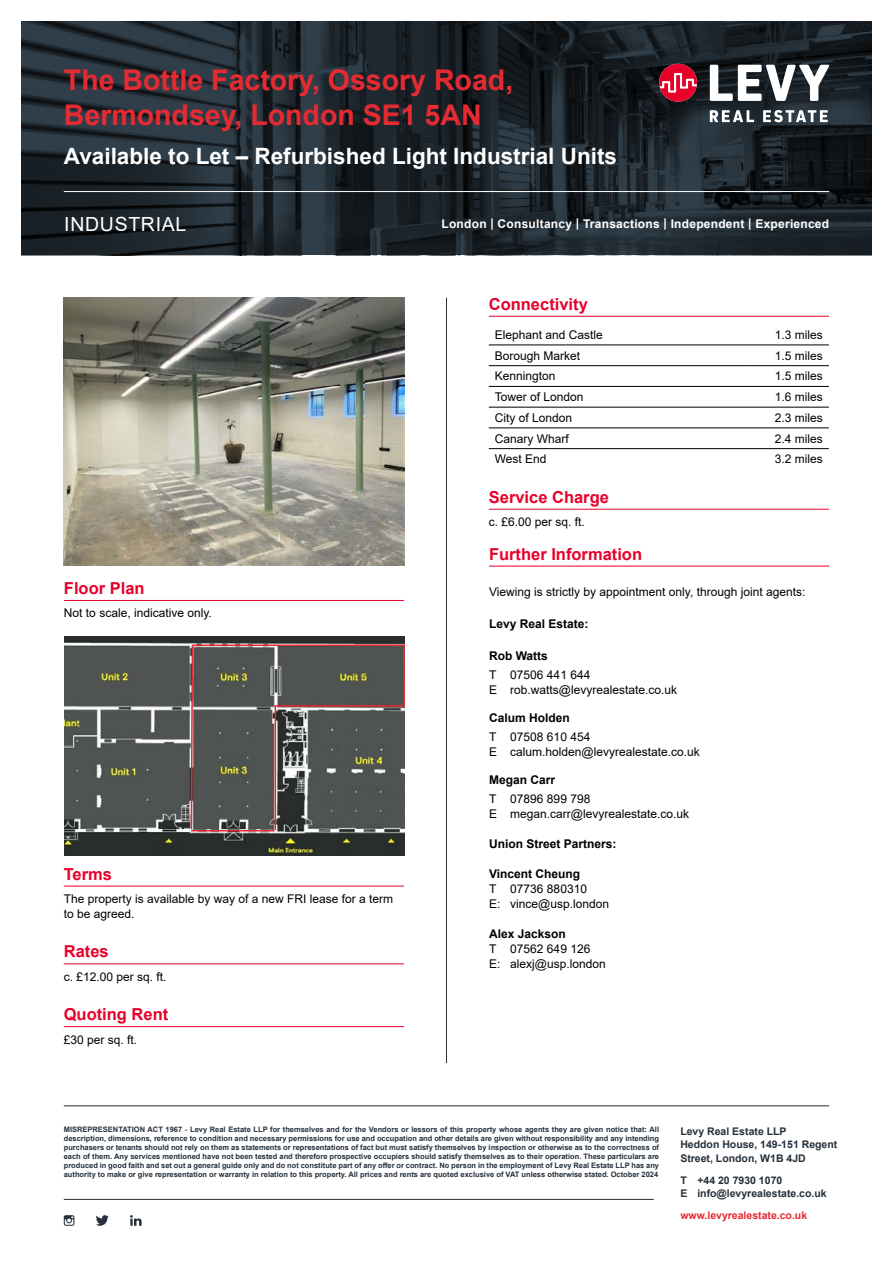
<style>
.page{position:relative;width:893px;height:1263px;background:#fff}
.page>*{position:absolute;margin:0;border:0;box-sizing:border-box;transform-origin:0 0}
.t1{font:700 28.5px/34.2px "Arial";color:#e62a32}
.t2{font:700 22.5px "Arial";color:#fff}
.t3{font:19.5px "Arial";letter-spacing:.035em;color:#fff}
.t4{font:700 16.5px "Arial";color:#e8002a}
.t5{font:12px/15px "Arial";color:#000}
.t6{font:700 12px "Arial";color:#000}
.t7{font:700 12px "Arial";letter-spacing:.02em;color:#fff}
.t8{font:700 10.5px/13.5px "Arial";color:#25303b}
.t9{font:700 10.5px "Arial";color:#e62a32}
.t10{font:700 7.5px/9px "Arial";color:#25303b;text-align:justify}
</style>
<div class="page">
<svg style="left:21px;top:21px;width:851px;height:234px;background:#1d262d"></svg>
<svg style="left:710px;top:65px;width:119px;height:36px"></svg>
<svg style="left:710px;top:110px;width:44px;height:12px"></svg>
<svg style="left:763px;top:110px;width:65px;height:12px"></svg>
<svg style="left:659px;top:64px;width:38px;height:38px"></svg>
<hr style="left:64px;top:1199px;width:590px;height:1px;background:#25303b">
<hr style="left:64px;top:1105px;width:765px;height:1px;background:#25303b">
<hr style="left:446px;top:298px;width:1px;height:765px;background:#25303b">
<hr style="left:64px;top:191px;width:765px;height:1px;background:#fff">
<svg style="left:130px;top:1215px;width:12px;height:11px"></svg>
<svg style="left:96px;top:1215px;width:13px;height:11px"></svg>
<svg style="left:64px;top:1215px;width:10px;height:11px"></svg>
<hr style="left:489px;top:316px;width:340px;height:1px;background:#e8002a">
<hr style="left:489px;top:509px;width:340px;height:1px;background:#e8002a">
<hr style="left:489px;top:345px;width:257px;height:1px;background:#000">
<hr style="left:746px;top:345px;width:83px;height:1px;background:#000">
<hr style="left:489px;top:365px;width:257px;height:1px;background:#000">
<hr style="left:746px;top:365px;width:83px;height:1px;background:#000">
<hr style="left:489px;top:386px;width:257px;height:1px;background:#000">
<hr style="left:746px;top:386px;width:83px;height:1px;background:#000">
<hr style="left:489px;top:407px;width:257px;height:1px;background:#000">
<hr style="left:746px;top:407px;width:83px;height:1px;background:#000">
<hr style="left:489px;top:428px;width:257px;height:1px;background:#000">
<hr style="left:746px;top:428px;width:83px;height:1px;background:#000">
<hr style="left:489px;top:448px;width:257px;height:1px;background:#000">
<hr style="left:746px;top:448px;width:83px;height:1px;background:#000">
<img style="left:64px;top:636px;width:340px;height:219px">
<img style="left:64px;top:298px;width:340px;height:268px">
<hr style="left:64px;top:886px;width:340px;height:1px;background:#e8002a">
<hr style="left:64px;top:963px;width:340px;height:1px;background:#e8002a">
<hr style="left:64px;top:1026px;width:340px;height:1px;background:#e8002a">
<hr style="left:64px;top:600px;width:340px;height:1px;background:#e8002a">
<hr style="left:489px;top:566px;width:340px;height:1px;background:#e8002a">
<svg style="left:190px;top:644px;width:4px;height:187px"></svg>
<hr style="left:191px;top:830px;width:84px;height:1px;background:#e62a32">
<hr style="left:275px;top:706px;width:1px;height:124px;background:#e62a32">
<hr style="left:275px;top:705px;width:129px;height:2px;background:#e62a32">
<hr style="left:403px;top:645px;width:2px;height:62px;background:#e62a32">
<hr style="left:192px;top:644px;width:213px;height:2px;background:#e62a32">
<h1 class="t1" style="left:64px;top:64px;width:451px">The Bottle Factory, Ossory Road,<br>Bermondsey, London SE1 5AN</h1>
<h2 class="t2" style="left:64px;top:141px;width:555px">Available to Let – Refurbished Light Industrial Units</h2>
<h3 class="t3" style="left:64px;top:210px;width:124px">INDUSTRIAL</h3>
<h3 class="t7" style="left:441px;top:215px;width:389px">London | Consultancy | Transactions | Independent | Experienced</h3>
<h3 class="t4" style="left:64px;top:576px;width:82px">Floor Plan</h3>
<h3 class="t5" style="left:64px;top:606px;width:149px">Not to scale, indicative only.</h3>
<h3 class="t4" style="left:64px;top:862px;width:50px">Terms</h3>
<h3 class="t5" style="left:64px;top:891px;width:331px">The property is available by way of a new FRI lease for a term to be agreed.</h3>
<h3 class="t4" style="left:64px;top:940px;width:46px">Rates</h3>
<h3 class="t5" style="left:64px;top:969px;width:104px">c. £12.00 per sq. ft.</h3>
<h3 class="t4" style="left:64px;top:1003px;width:106px">Quoting Rent</h3>
<h3 class="t5" style="left:64px;top:1032px;width:75px">£30 per sq. ft.</h3>
<h3 class="t4" style="left:489px;top:292px;width:101px">Connectivity</h3>
<h3 class="t5" style="left:495px;top:327px;width:110px">Elephant and Castle</h3>
<h3 class="t5" style="left:775px;top:327px;width:50px">1.3 miles</h3>
<h3 class="t5" style="left:495px;top:348px;width:87px">Borough Market</h3>
<h3 class="t5" style="left:775px;top:348px;width:50px">1.5 miles</h3>
<h3 class="t5" style="left:495px;top:369px;width:62px">Kennington</h3>
<h3 class="t5" style="left:775px;top:369px;width:50px">1.5 miles</h3>
<h3 class="t5" style="left:495px;top:389px;width:90px">Tower of London</h3>
<h3 class="t5" style="left:775px;top:389px;width:50px">1.6 miles</h3>
<h3 class="t5" style="left:495px;top:410px;width:79px">City of London</h3>
<h3 class="t5" style="left:775px;top:410px;width:50px">2.3 miles</h3>
<h3 class="t5" style="left:495px;top:431px;width:76px">Canary Wharf</h3>
<h3 class="t5" style="left:775px;top:431px;width:50px">2.4 miles</h3>
<h3 class="t5" style="left:495px;top:452px;width:53px">West End</h3>
<h3 class="t5" style="left:775px;top:452px;width:50px">3.2 miles</h3>
<h3 class="t4" style="left:489px;top:485px;width:122px">Service Charge</h3>
<h3 class="t5" style="left:489px;top:514px;width:98px">c. £6.00 per sq. ft.</h3>
<h3 class="t4" style="left:489px;top:542px;width:155px">Further Information</h3>
<h3 class="t5" style="left:489px;top:584px;width:318px">Viewing is strictly by appointment only, through joint agents:</h3>
<h3 class="t6" style="left:489px;top:615px;width:101px">Levy Real Estate:</h3>
<h3 class="t6" style="left:489px;top:647px;width:60px">Rob Watts</h3>
<h3 class="t5" style="left:489px;top:667px;width:190px">T 07506 441 644<br>E rob.watts@levyrealestate.co.uk</h3>
<h3 class="t6" style="left:489px;top:709px;width:82px">Calum Holden</h3>
<h3 class="t5" style="left:489px;top:729px;width:212px">T 07508 610 454<br>E calum.holden@levyrealestate.co.uk</h3>
<h3 class="t6" style="left:489px;top:771px;width:68px">Megan Carr</h3>
<h3 class="t5" style="left:489px;top:791px;width:202px">T 07896 899 798<br>E megan.carr@levyrealestate.co.uk</h3>
<h3 class="t6" style="left:489px;top:835px;width:129px">Union Street Partners:</h3>
<h3 class="t6" style="left:489px;top:865px;width:93px">Vincent Cheung</h3>
<h3 class="t5" style="left:489px;top:881px;width:122px">T 07736 880310<br>E: vince@usp.london</h3>
<h3 class="t6" style="left:489px;top:925px;width:78px">Alex Jackson</h3>
<h3 class="t5" style="left:489px;top:941px;width:118px">T 07562 649 126<br>E: alexj@usp.london</h3>
<p class="t10" style="left:64px;top:1125px;width:597px">MISREPRESENTATION ACT 1967 - Levy Real Estate LLP for themselves and for the Vendors or lessors of this property whose agents they are given notice that: All description, dimensions, reference to condition and necessary permissions for use and occupation and other details are given without responsibility and any intending purchasers or tenants should not rely on them as statements or representations of fact but must satisfy themselves by inspection or otherwise as to the correctness of each of them. Any services mentioned have not been tested and therefore prospective occupiers should satisfy themselves as to their operation. These particulars are produced in good faith and set out a general guide only and do not constitute part of any offer or contract. No person in the employment of Levy Real Estate LLP has any authority to make or give representation or warranty in relation to this property. All prices and rents are quoted exclusive of VAT unless otherwise stated. October 2024</p>
<h3 class="t8" style="left:680px;top:1124px;width:158px">Levy Real Estate LLP<br>Heddon House, 149-151 Regent<br>Street, London, W1B 4JD</h3>
<h3 class="t8" style="left:680px;top:1173px;width:148px">T +44 20 7930 1070<br>E info@levyrealestate.co.uk</h3>
<h3 class="t9" style="left:680px;top:1208px;width:128px">www.levyrealestate.co.uk</h3>
</div>
